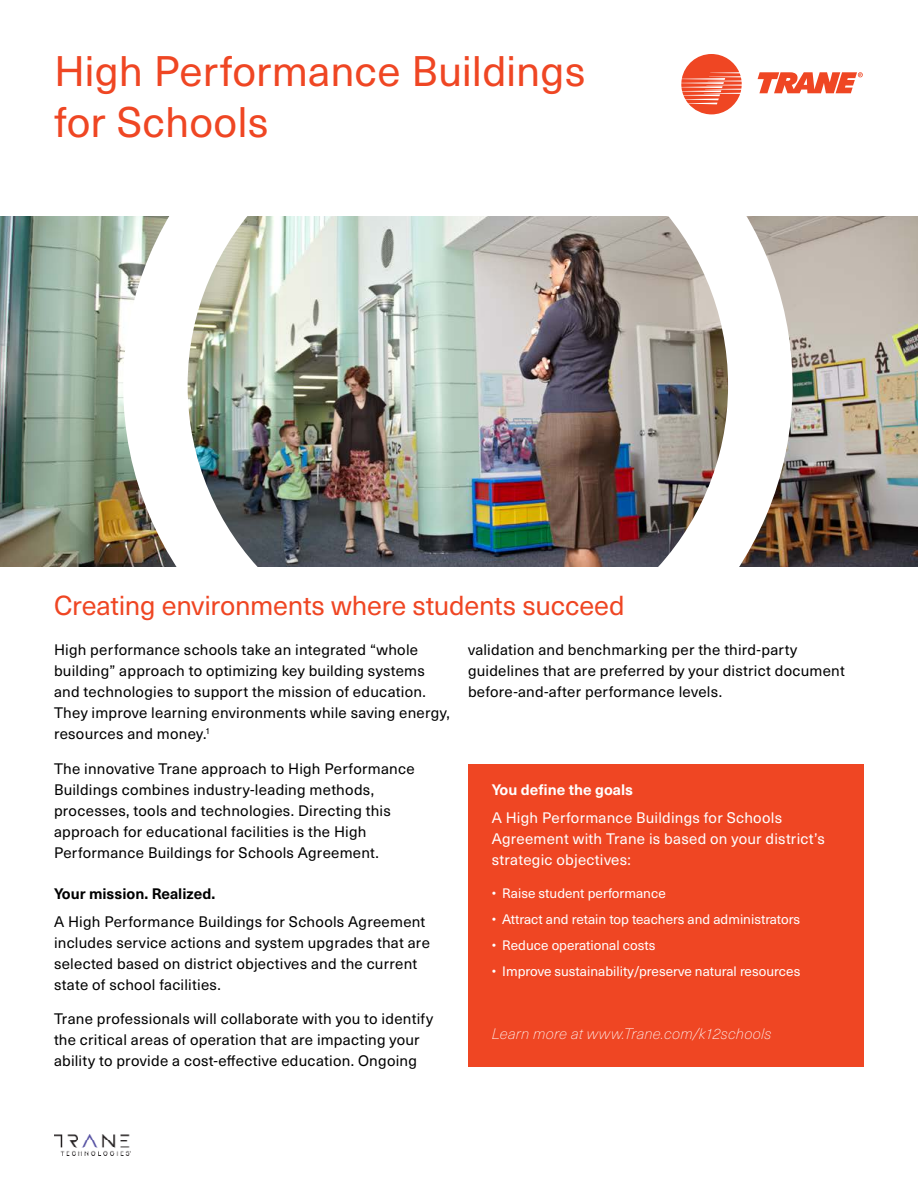
<style>
.page{position:relative;width:918px;height:1188px;background:#fff}
.page>*{position:absolute;margin:0;border:0;box-sizing:border-box;transform-origin:0 0}
.t1{font:42px/51px "Neue Haas Unica W1 G";color:#ef4623}
.t2{font:27px "Neue Haas Unica W1 G";letter-spacing:-.01em;color:#ef4623}
.t3{font:15px/21px "Neue Haas Unica W1 G";letter-spacing:.015em;color:#000}
.t4{font:15px/21px "Neue Haas Unica W1 G";letter-spacing:.015em;color:#fff}
.t5{font:italic 100 15px "Neue Haas Unica Pro";letter-spacing:.015em;color:#fff}
.t6{font:700 15px "Neue Haas Unica W1 G";color:#000}
.t7{font:700 15px "Neue Haas Unica W1 G";color:#fff}
.t8{font:13.5px "Neue Haas Unica W1 G";color:#fff}
</style>
<div class="page">
<svg style="left:681px;top:54px;width:61px;height:60px"></svg>
<svg style="left:758px;top:72px;width:105px;height:21px"></svg>
<img style="left:54px;top:1134px;width:77px;height:21px">
<img style="left:0;top:216px;width:918px;height:351px">
<img style="left:123px;top:216px;width:669px;height:351px">
<div style="left:468px;top:765px;width:396px;height:302px;background:#ef4623"></div>
<h1 class="t1" style="left:54px;top:43px;width:533px">High Performance Buildings for Schools</h1>
<h2 class="t2" style="left:54px;top:585px;width:572px">Creating environments where students succeed</h2>
<p class="t3" style="left:54px;top:639px;width:398px">High performance schools take an integrated “whole building” approach to optimizing key building systems and technologies to support the mission of education.<br>They improve learning environments while saving energy, resources and money.<sup>1</sup></p>
<p class="t3" style="left:54px;top:757px;width:362px">The innovative Trane approach to High Performance Buildings combines industry-leading methods, processes, tools and technologies. Directing this approach for educational facilities is the High Performance Buildings for Schools Agreement.</p>
<p class="t6" style="left:54px;top:882px;width:163px">Your mission. Realized.</p>
<p class="t3" style="left:54px;top:910px;width:377px">A High Performance Buildings for Schools Agreement includes service actions and system upgrades that are selected based on district objectives and the current state of school facilities.</p>
<p class="t3" style="left:54px;top:1008px;width:381px">Trane professionals will collaborate with you to identify the critical areas of operation that are impacting your ability to provide a cost-effective education. Ongoing</p>
<p class="t3" style="left:468px;top:639px;width:378px">validation and benchmarking per the third-party guidelines that are preferred by your district document before-and-after performance levels.</p>
<p class="t7" style="left:492px;top:778px;width:143px">You define the goals</p>
<p class="t4" style="left:492px;top:806px;width:335px">A High Performance Buildings for Schools<br>Agreement with Trane is based on your district’s strategic objectives:</p>
<p class="t8" style="left:492px;top:883px;width:176px">• Raise student performance</p>
<p class="t8" style="left:492px;top:909px;width:310px">• Attract and retain top teachers and administrators</p>
<p class="t8" style="left:492px;top:935px;width:165px">• Reduce operational costs</p>
<p class="t8" style="left:492px;top:962px;width:310px">• Improve sustainability/preserve natural resources</p>
<p class="t5" style="left:492px;top:1024px;width:281px">Learn more at www.Trane.com/k12schools</p>
</div>
